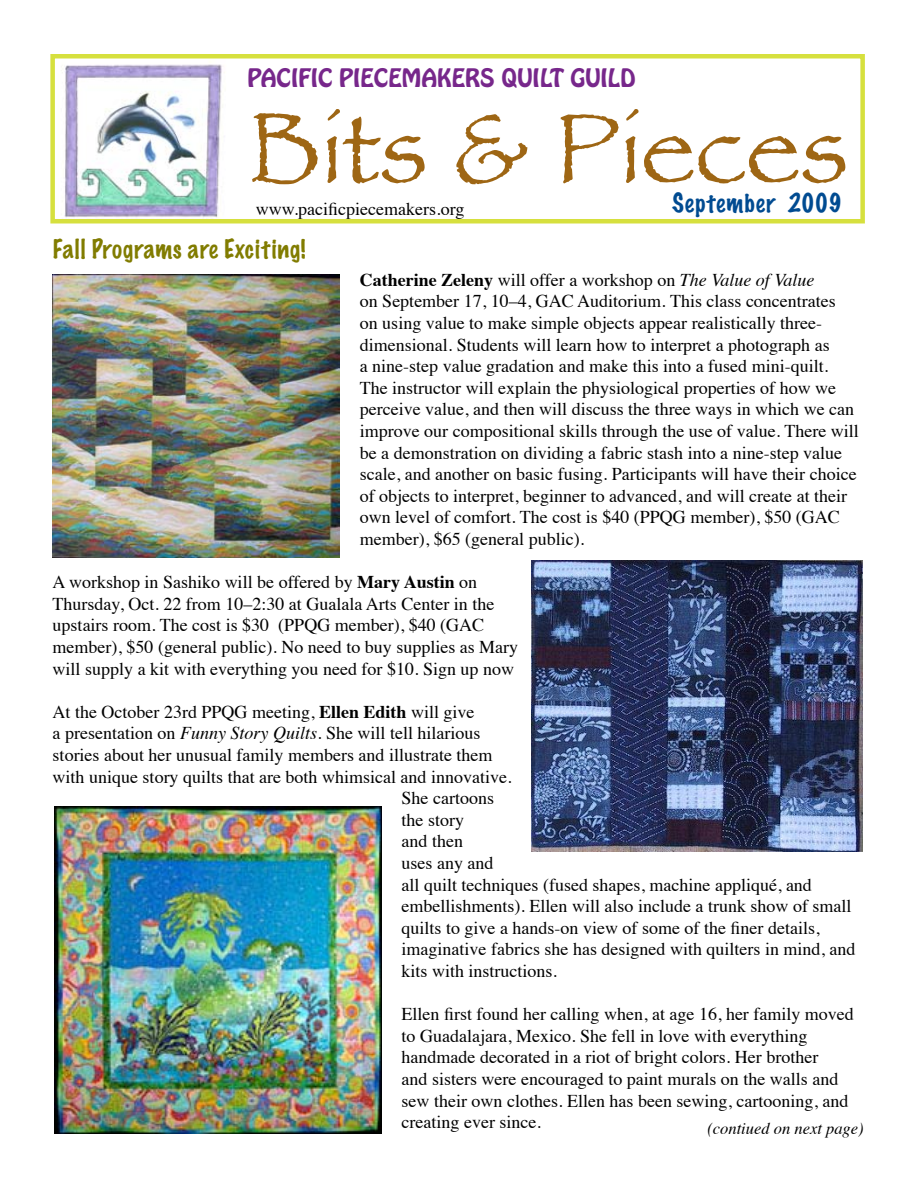
<style>
.page{position:relative;width:918px;height:1188px;background:#fff}
.page>*{position:absolute;margin:0;border:0;box-sizing:border-box;transform-origin:0 0}
.t1{font:102px "Papyrus";color:#9e6614}
.t2{font:100 24px "Marker Felt";letter-spacing:.03em;color:#817c00}
.t3{font:100 24px "Marker Felt";letter-spacing:.035em;color:#004b91}
.t4{font:22.5px "Hobo Std";color:#77278b}
.t5{font:18px/21.6px "Times";color:#000}
.t6{font:italic 16.5px "Times";color:#000}
.s1{font-weight:700}
.s2{font-style:italic}
</style>
<div class="page">
<img style="left:61px;top:64px;width:164px;height:154px">
<div style="left:50px;top:54px;width:815px;height:169px;border:4px solid #d6e03e"></div>
<img style="left:54px;top:807px;width:327px;height:327px">
<img style="left:532px;top:561px;width:331px;height:291px">
<img style="left:53px;top:274px;width:287px;height:284px">
<p class="t4" style="left:248px;top:63px;width:389px">PACIFIC PIECEMAKERS QUILT GUILD</p>
<h1 class="t1" style="left:248px;top:87px;width:602px">Bits &amp; Pieces</h1>
<p class="t5" style="left:256px;top:196px;width:210px">www.pacificpiecemakers.org</p>
<h2 class="t3" style="left:672px;top:186px;width:172px">September 2009</h2>
<h2 class="t2" style="left:53px;top:232px;width:255px">Fall Programs are Exciting!</h2>
<p class="t5" style="left:360px;top:267px;width:501px"><span class="s1">Catherine Zeleny</span> will offer a workshop on <span class="s2">The Value of Value<br></span>on September 17, 10–4, GAC Auditorium. This class concentrates<br>on using value to make simple objects appear realistically three&shy;dimensional. Students will learn how to interpret a photograph as<br>a nine-step value gradation and make this into a fused mini-quilt.<br>The instructor will explain the physiological properties of how we perceive value, and then will discuss the three ways in which we can improve our compositional skills through the use of value. There will be a demonstration on dividing a fabric stash into a nine-step value scale, and another on basic fusing. Participants will have their choice of objects to interpret, beginner to advanced, and will create at their own level of comfort. The cost is $40 (PPQG member), $50 (GAC member), $65 (general public).</p>
<p class="t5" style="left:53px;top:570px;width:467px">A workshop in Sashiko will be offered by <span class="s1">Mary Austin</span> on Thursday, Oct. 22 from 10–2:30 at Gualala Arts Center in the upstairs room. The cost is $30 (PPQG member), $40 (GAC member), $50 (general public). No need to buy supplies as Mary will supply a kit with everything you need for $10. Sign up now</p>
<p class="t5" style="left:53px;top:699px;width:423px">At the October 23rd PPQG meeting, <span class="s1">Ellen Edith</span> will give</p>
<p class="t5" style="left:53px;top:721px;width:429px">a presentation on <span class="s2">Funny Story Quilts.</span> She will tell hilarious</p>
<p class="t5" style="left:53px;top:743px;width:441px">stories about her unusual family members and illustrate them</p>
<p class="t5" style="left:53px;top:764px;width:460px">with unique story quilts that are both whimsical and innovative.</p>
<p class="t5" style="left:402px;top:786px;width:94px">She cartoons</p>
<p class="t5" style="left:402px;top:807px;width:64px">the story</p>
<p class="t5" style="left:402px;top:829px;width:63px">and then</p>
<p class="t5" style="left:402px;top:851px;width:93px">uses any and</p>
<p class="t5" style="left:402px;top:872px;width:412px">all quilt techniques (fused shapes, machine appliqué, and</p>
<p class="t5" style="left:402px;top:894px;width:451px">embellishments). Ellen will also include a trunk show of small</p>
<p class="t5" style="left:402px;top:915px;width:419px">quilts to give a hands-on view of some of the finer details,</p>
<p class="t5" style="left:402px;top:937px;width:455px">imaginative fabrics she has designed with quilters in mind, and</p>
<p class="t5" style="left:402px;top:959px;width:157px">kits with instructions.</p>
<p class="t5" style="left:402px;top:1002px;width:454px">Ellen first found her calling when, at age 16, her family moved to Guadalajara, Mexico. She fell in love with everything handmade decorated in a riot of bright colors. Her brother<br>and sisters were encouraged to paint murals on the walls and sew their own clothes. Ellen has been sewing, cartooning, and creating ever since.</p>
<p class="t6" style="left:707px;top:1114px;width:158px">(contiued on next page)</p>
</div>
